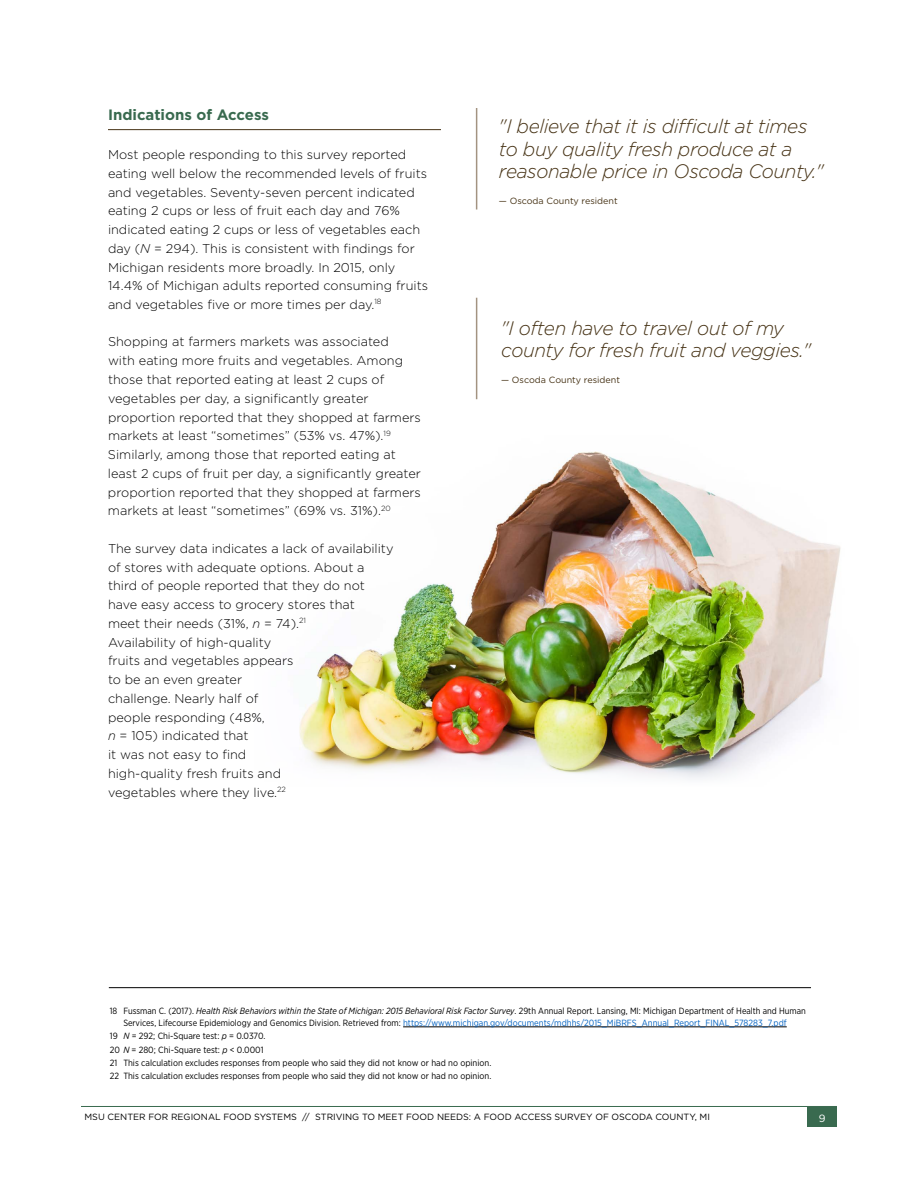
<style>
.page{position:relative;width:918px;height:1188px;background:#fff}
.page>*{position:absolute;margin:0;border:0;box-sizing:border-box;transform-origin:0 0}
.t1{font:italic 300 19.5px/22.5px "Gotham";letter-spacing:-.02em;color:#473316}
.t2{font:700 15px "Gotham";color:#396a4f}
.t3{font:300 12.75px/18.8px "Gotham";color:#000}
.t4{font:10.5px "Gotham";color:#fff}
.t5{font:9px/13.4px "Gotham Narrow";color:#000}
.t6{font:9px "Gotham";color:#000}
.t7{font:9px "Gotham";color:#473316}
.s1{font-style:italic}
.s2{color:#0563c1}
</style>
<div class="page">
<img style="left:299px;top:451px;width:542px;height:328px">
<hr style="left:403px;top:1027px;width:384px;height:1px;background:#000">
<hr style="left:476px;top:108px;width:1px;height:102px;background:#a39381">
<hr style="left:108px;top:129px;width:333px;height:1px;background:#473316">
<hr style="left:109px;top:987px;width:702px;height:1px;background:#000">
<hr style="left:476px;top:298px;width:1px;height:101px;background:#a39381">
<hr style="left:81px;top:1106px;width:756px;height:1px;background:#396a4f">
<div style="left:807px;top:1107px;width:30px;height:20px;background:#396a4f"></div>
<p class="t2" style="left:108px;top:105px;width:162px">Indications of Access</p>
<p class="t3" style="left:108px;top:145px;width:322px">Most people responding to this survey reported eating well below the recommended levels of fruits and vegetables. Seventy-seven percent indicated eating 2 cups or less of fruit each day and 76% indicated eating 2 cups or less of vegetables each day (<span class="s1">N</span> = 294). This is consistent with findings for Michigan residents more broadly. In 2015, only 14.4% of Michigan adults reported consuming fruits and vegetables five or more times per day.<sup>18</sup></p>
<p class="t3" style="left:108px;top:332px;width:314px">Shopping at farmers markets was associated<br>with eating more fruits and vegetables. Among those that reported eating at least 2 cups of vegetables per day, a significantly greater proportion reported that they shopped at farmers markets at least “sometimes” (53% vs. 47%).<sup>19<br></sup>Similarly, among those that reported eating at least 2 cups of fruit per day, a significantly greater proportion reported that they shopped at farmers markets at least “sometimes” (69% vs. 31%).<sup>20</sup></p>
<p class="t3" style="left:108px;top:539px;width:287px">The survey data indicates a lack of availability of stores with adequate options. About a third of people reported that they do not have easy access to grocery stores that<br>meet their needs (31%, <span class="s1">n</span> = 74).<sup>21<br></sup>Availability of high-quality<br>fruits and vegetables appears<br>to be an even greater<br>challenge. Nearly half of<br>people responding (48%,<br><span class="s1">n</span> = 105) indicated that<br>it was not easy to find<br>high-quality fresh fruits and<br>vegetables where they live.<sup>22</sup></p>
<h1 class="t1" style="left:499px;top:114px;width:327px">"I believe that it is difficult at times to buy quality fresh produce at a reasonable price in Oscoda County."</h1>
<p class="t7" style="left:499px;top:195px;width:120px">— Oscoda County resident</p>
<h1 class="t1" style="left:501px;top:316px;width:312px">"I often have to travel out of my county for fresh fruit and veggies."</h1>
<p class="t7" style="left:501px;top:374px;width:120px">— Oscoda County resident</p>
<p class="t5" style="left:123px;top:1005px;width:684px;line-height:12px;text-indent:-13px">18 Fussman C. (2017). <span class="s1">Health Risk Behaviors within the State of Michigan: 2015 Behavioral Risk Factor Survey</span>. 29th Annual Report. Lansing, MI: Michigan Department of Health and Human<br>Services, Lifecourse Epidemiology and Genomics Division. Retrieved from: <span class="s2">https://www.michigan.gov/documents/mdhhs/2015_MiBRFS_Annual_Report_FINAL_578283_7.pdf</span></p>
<p class="t5" style="left:110px;top:1029px;width:383px">19 <span class="s1">N</span> = 292; Chi-Square test: <span class="s1">p</span> = 0.0370.<br>20 <span class="s1">N</span> = 280; Chi-Square test: <span class="s1">p</span> &lt; 0.0001<br>21 This calculation excludes responses from people who said they did not know or had no opinion.<br>22 This calculation excludes responses from people who said they did not know or had no opinion.</p>
<p class="t6" style="left:85px;top:1111px;width:627px">MSU CENTER FOR REGIONAL FOOD SYSTEMS // STRIVING TO MEET FOOD NEEDS: A FOOD ACCESS SURVEY OF OSCODA COUNTY, MI</p>
<p class="t4" style="left:819px;top:1111px;width:8px">9</p>
</div>
